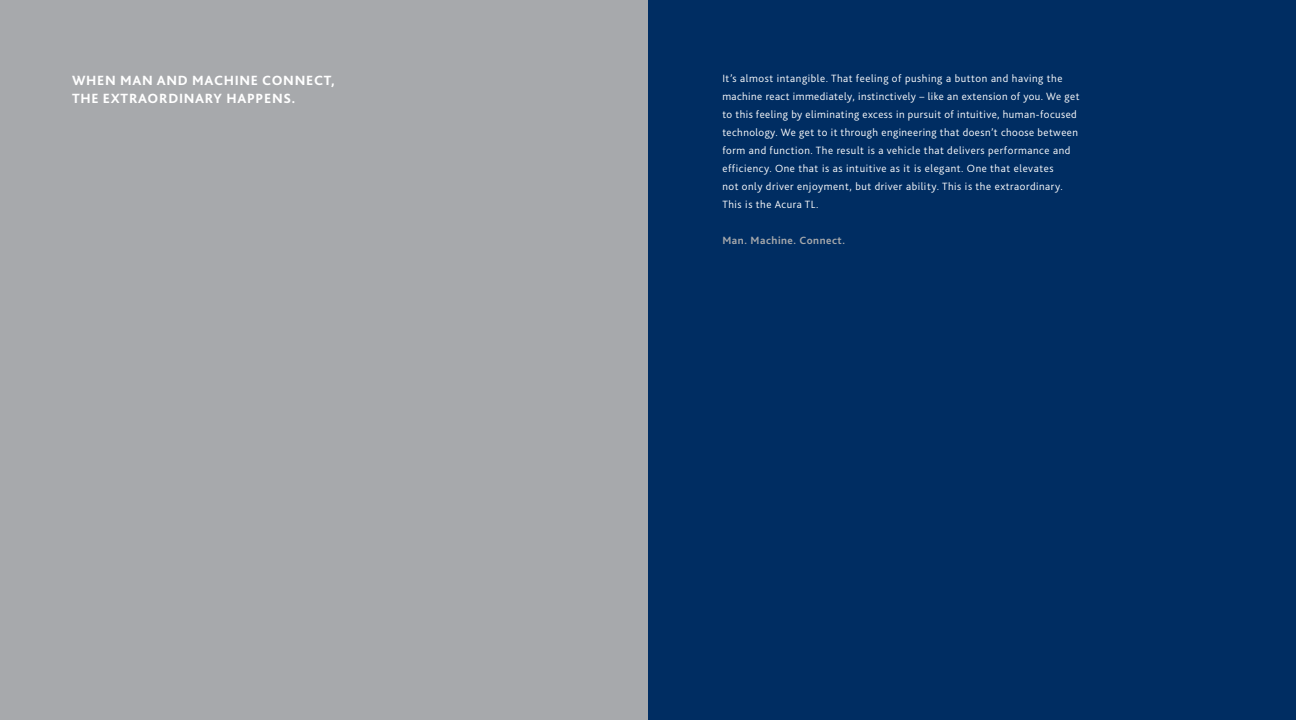
<style>
.page{position:relative;width:1296px;height:720px;background:#fff}
.page>*{position:absolute;margin:0;border:0;box-sizing:border-box;transform-origin:0 0}
.t1{font:800 14px/18px "Bliss 2";letter-spacing:.05em;color:#fff}
.t2{font:300 11px/18px "Bliss 2";letter-spacing:.05em;color:#fff}
.t3{font:700 11px "Bliss 2";letter-spacing:.05em;color:#a7a9ac}
</style>
<div class="page">
<div style="left:648px;top:0;width:648px;height:720px;background:#002d62"></div>
<div style="left:0;top:0;width:648px;height:720px;background:#a7a9ac"></div>
<p class="t1" style="left:72px;top:71px;width:264px">WHEN MAN AND MACHINE CONNECT,<br>THE EXTRAORDINARY HAPPENS.</p>
<p class="t2" style="left:722px;top:69px;width:359px">It’s almost intangible. That feeling of pushing a button and having the machine react immediately, instinctively – like an extension of you. We get to this feeling by eliminating excess in pursuit of intuitive, human-focused technology. We get to it through engineering that doesn’t choose between form and function. The result is a vehicle that delivers performance and efficiency. One that is as intuitive as it is elegant. One that elevates<br>not only driver enjoyment, but driver ability. This is the extraordinary.<br>This is the Acura TL.</p>
<p class="t3" style="left:722px;top:233px;width:124px">Man. Machine. Connect.</p>
</div>
